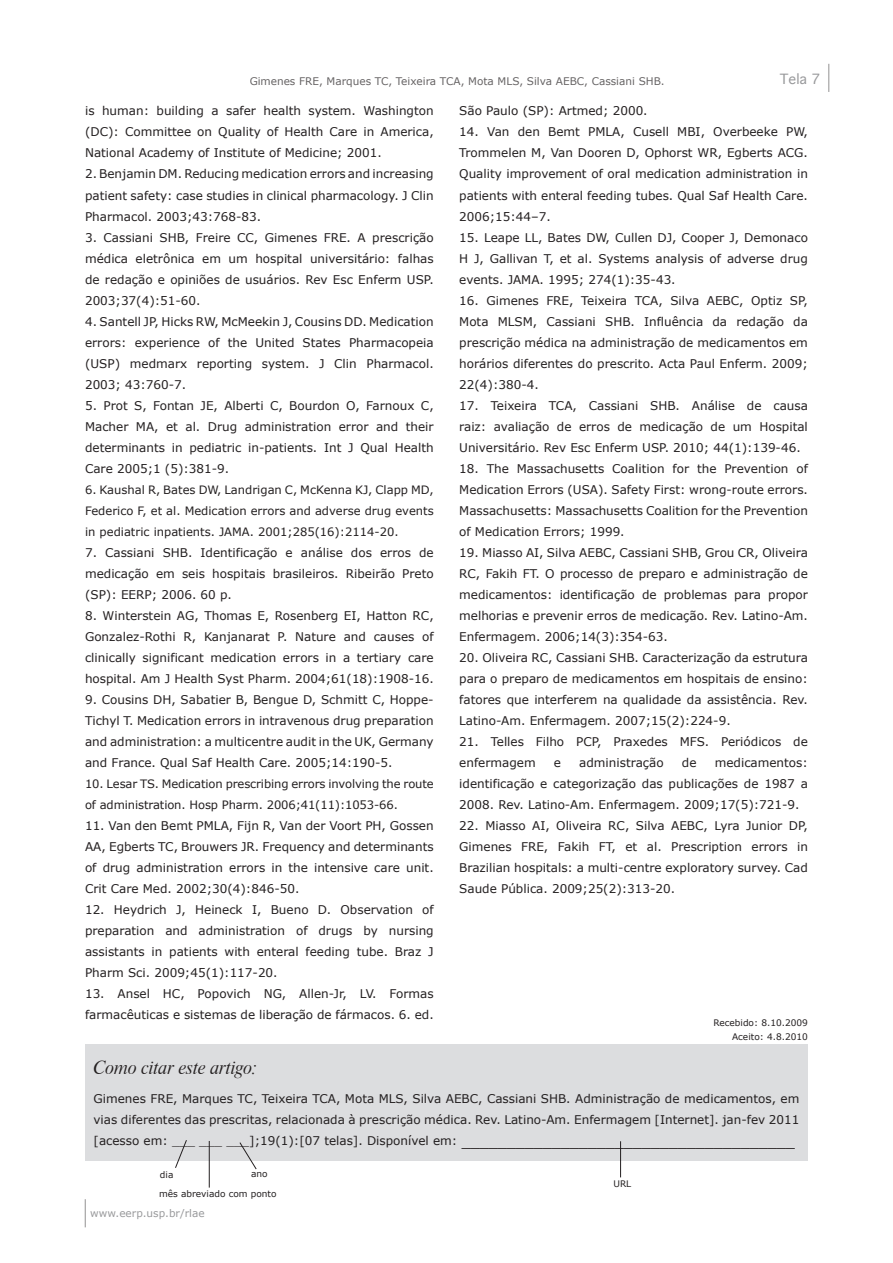
<style>
.page{position:relative;width:893px;height:1263px;background:#fff}
.page>*{position:absolute;margin:0;border:0;box-sizing:border-box;transform-origin:0 0}
.t1{font:18px "Dutch 801 BT Italic Headline";color:#231f20}
.t2{font:13.5px "Geneva";color:#6c6d70}
._18__Referências{font:12px/21px "Verdana";color:#231f20;text-align:justify}
._18__Referências-2{font:11.55px/21px "Verdana";letter-spacing:-.01em;color:#231f20;text-align:justify}
.t3{font:10.5px "Verdana";color:#231f20}
.t4{font:10.5px "Verdana";color:#6c6d70}
._21__Recebido_Aceito{font:9px "Verdana";color:#231f20}
._18__Referências-3{font:9px "Verdana";color:#231f20}
.s1{font-family:"Times New Roman";font-size:18px}
</style>
<div class="page">
<svg style="left:828px;top:64px;width:1px;height:28px"></svg>
<svg style="left:85px;top:1199px;width:1px;height:28px"></svg>
<div style="left:85px;top:1044px;width:723px;height:117px;background:#dcdddf"></div>
<hr style="left:620px;top:1141px;width:1px;height:36px;background:#231f20">
<svg style="left:175px;top:1140px;width:12px;height:28px"></svg>
<hr style="left:209px;top:1141px;width:1px;height:46px;background:#231f20">
<svg style="left:239px;top:1142px;width:18px;height:27px"></svg>
<p class="t3" style="left:250px;top:75px;width:417px">Gimenes FRE, Marques TC, Teixeira TCA, Mota MLS, Silva AEBC, Cassiani SHB.</p>
<p class="t2" style="left:780px;top:71px;width:42px">Tela 7</p>
<p class="_18__Referências" style="left:85px;top:100px;width:350px">is human: building a safer health system. Washington (DC): Committee on Quality of Health Care in America, National Academy of Institute of Medicine; 2001.</p>
<p class="_18__Referências" style="left:85px;top:163px;width:350px">2. Benjamin DM. Reducing medication errors and increasing patient safety: case studies in clinical pharmacology. J Clin Pharmacol. 2003;43:768-83.</p>
<p class="_18__Referências" style="left:85px;top:226px;width:350px">3. Cassiani SHB, Freire CC, Gimenes FRE. A prescrição médica eletrônica em um hospital universitário: falhas de redação e opiniões de usuários. Rev Esc Enferm USP.<br>2003;37(4):51-60.</p>
<p class="_18__Referências" style="left:85px;top:310px;width:350px">4. Santell JP, Hicks RW, McMeekin J, Cousins DD. Medication errors: experience of the United States Pharmacopeia (USP) medmarx reporting system. J Clin Pharmacol.<br>2003; 43:760-7.</p>
<p class="_18__Referências" style="left:85px;top:394px;width:350px">5. Prot S, Fontan JE, Alberti C, Bourdon O, Farnoux C, Macher MA, et al. Drug administration error and their determinants in pediatric in-patients. Int J Qual Health Care 2005;1 (5):381-9.</p>
<p class="_18__Referências-2" style="left:85px;top:478px;width:350px">6. Kaushal R, Bates DW, Landrigan C, McKenna KJ, Clapp MD, Federico F, et al. Medication errors and adverse drug events in pediatric inpatients. JAMA. 2001;285(16):2114-20.</p>
<p class="_18__Referências" style="left:85px;top:541px;width:350px">7. Cassiani SHB. Identificação e análise dos erros de medicação em seis hospitais brasileiros. Ribeirão Preto (SP): EERP; 2006. 60 p.</p>
<p class="_18__Referências" style="left:85px;top:604px;width:350px">8. Winterstein AG, Thomas E, Rosenberg EI, Hatton RC, Gonzalez-Rothi R, Kanjanarat P. Nature and causes of clinically significant medication errors in a tertiary care hospital. Am J Health Syst Pharm. 2004;61(18):1908-16.</p>
<p class="_18__Referências" style="left:85px;top:688px;width:350px">9. Cousins DH, Sabatier B, Bengue D, Schmitt C, Hoppe-Tichyl T. Medication errors in intravenous drug preparation and administration: a multicentre audit in the UK, Germany and France. Qual Saf Health Care. 2005;14:190-5.</p>
<p class="_18__Referências-2" style="left:85px;top:772px;width:350px">10. Lesar TS. Medication prescribing errors involving the route of administration. Hosp Pharm. 2006;41(11):1053-66.</p>
<p class="_18__Referências" style="left:85px;top:814px;width:350px">11. Van den Bemt PMLA, Fijn R, Van der Voort PH, Gossen AA, Egberts TC, Brouwers JR. Frequency and determinants of drug administration errors in the intensive care unit.<br>Crit Care Med. 2002;30(4):846-50.</p>
<p class="_18__Referências" style="left:85px;top:898px;width:350px">12. Heydrich J, Heineck I, Bueno D. Observation of preparation and administration of drugs by nursing assistants in patients with enteral feeding tube. Braz J Pharm Sci. 2009;45(1):117-20.</p>
<p class="_18__Referências" style="left:85px;top:982px;width:350px">13. Ansel HC, Popovich NG, Allen-Jr, LV. Formas farmacêuticas e sistemas de liberação de fármacos. 6. ed.</p>
<p class="_18__Referências" style="left:459px;top:100px;width:190px">São Paulo (SP): Artmed; 2000.</p>
<p class="_18__Referências" style="left:459px;top:121px;width:350px">14. Van den Bemt PMLA, Cusell MBI, Overbeeke PW, Trommelen M, Van Dooren D, Ophorst WR, Egberts ACG.<br>Quality improvement of oral medication administration in patients with enteral feeding tubes. Qual Saf Health Care.<br>2006;15:44–7.</p>
<p class="_18__Referências" style="left:459px;top:226px;width:350px">15. Leape LL, Bates DW, Cullen DJ, Cooper J, Demonaco H J, Gallivan T, et al. Systems analysis of adverse drug events. JAMA. 1995; 274(1):35-43.</p>
<p class="_18__Referências" style="left:459px;top:289px;width:350px">16. Gimenes FRE, Teixeira TCA, Silva AEBC, Optiz SP, Mota MLSM, Cassiani SHB. Influência da redação da prescrição médica na administração de medicamentos em horários diferentes do prescrito. Acta Paul Enferm. 2009; 22(4):380-4.</p>
<p class="_18__Referências" style="left:459px;top:394px;width:350px">17. Teixeira TCA, Cassiani SHB. Análise de causa raiz: avaliação de erros de medicação de um Hospital Universitário. Rev Esc Enferm USP. 2010; 44(1):139-46.</p>
<p class="_18__Referências" style="left:459px;top:457px;width:350px">18. The Massachusetts Coalition for the Prevention of Medication Errors (USA). Safety First: wrong-route errors.<br>Massachusetts: Massachusetts Coalition for the Prevention of Medication Errors; 1999.</p>
<p class="_18__Referências" style="left:459px;top:541px;width:350px">19. Miasso AI, Silva AEBC, Cassiani SHB, Grou CR, Oliveira RC, Fakih FT. O processo de preparo e administração de medicamentos: identificação de problemas para propor melhorias e prevenir erros de medicação. Rev. Latino-Am.<br>Enfermagem. 2006;14(3):354-63.</p>
<p class="_18__Referências" style="left:459px;top:646px;width:350px">20. Oliveira RC, Cassiani SHB. Caracterização da estrutura para o preparo de medicamentos em hospitais de ensino: fatores que interferem na qualidade da assistência. Rev.<br>Latino-Am. Enfermagem. 2007;15(2):224-9.</p>
<p class="_18__Referências" style="left:459px;top:730px;width:350px">21. Telles Filho PCP, Praxedes MFS. Periódicos de enfermagem</p>
<p class="_18__Referências" style="left:554px;top:751px;width:9px">e</p>
<p class="_18__Referências" style="left:579px;top:751px;width:86px">administração</p>
<p class="_18__Referências" style="left:682px;top:751px;width:16px">de</p>
<p class="_18__Referências" style="left:459px;top:751px;width:350px;text-indent:255px">medicamentos: identificação e categorização das publicações de 1987 a 2008. Rev. Latino-Am. Enfermagem. 2009;17(5):721-9.</p>
<p class="_18__Referências" style="left:459px;top:814px;width:350px">22. Miasso AI, Oliveira RC, Silva AEBC, Lyra Junior DP, Gimenes FRE, Fakih FT, et al. Prescription errors in Brazilian hospitals: a multi-centre exploratory survey. Cad Saude Pública. 2009;25(2):313-20.</p>
<p class="_21__Recebido_Aceito" style="left:713px;top:1017px;width:96px">Recebido: 8.10.2009</p>
<p class="_21__Recebido_Aceito" style="left:732px;top:1031px;width:77px">Aceito: 4.8.2010</p>
<p class="t1" style="left:94px;top:1056px;width:165px">Como citar este artigo:</p>
<p class="_18__Referências" style="left:94px;top:1088px;width:707px">Gimenes FRE, Marques TC, Teixeira TCA, Mota MLS, Silva AEBC, Cassiani SHB. Administração de medicamentos, em vias diferentes das prescritas, relacionada à prescrição médica. Rev. Latino-Am. Enfermagem [Internet]. jan-fev 2011 [acesso em: ___ ___ ___];19(1):[07 telas]. Disponível em: <span class="s1">_____________________________________</span></p>
<p class="_18__Referências-3" style="left:160px;top:1169px;width:15px">dia</p>
<p class="_18__Referências-3" style="left:159px;top:1188px;width:119px">mês abreviado com ponto</p>
<p class="_18__Referências-3" style="left:251px;top:1168px;width:18px">ano</p>
<p class="t4" style="left:90px;top:1207px;width:116px">www.eerp.usp.br/rlae</p>
<p class="_18__Referências-3" style="left:613px;top:1178px;width:19px">URL</p>
</div>
